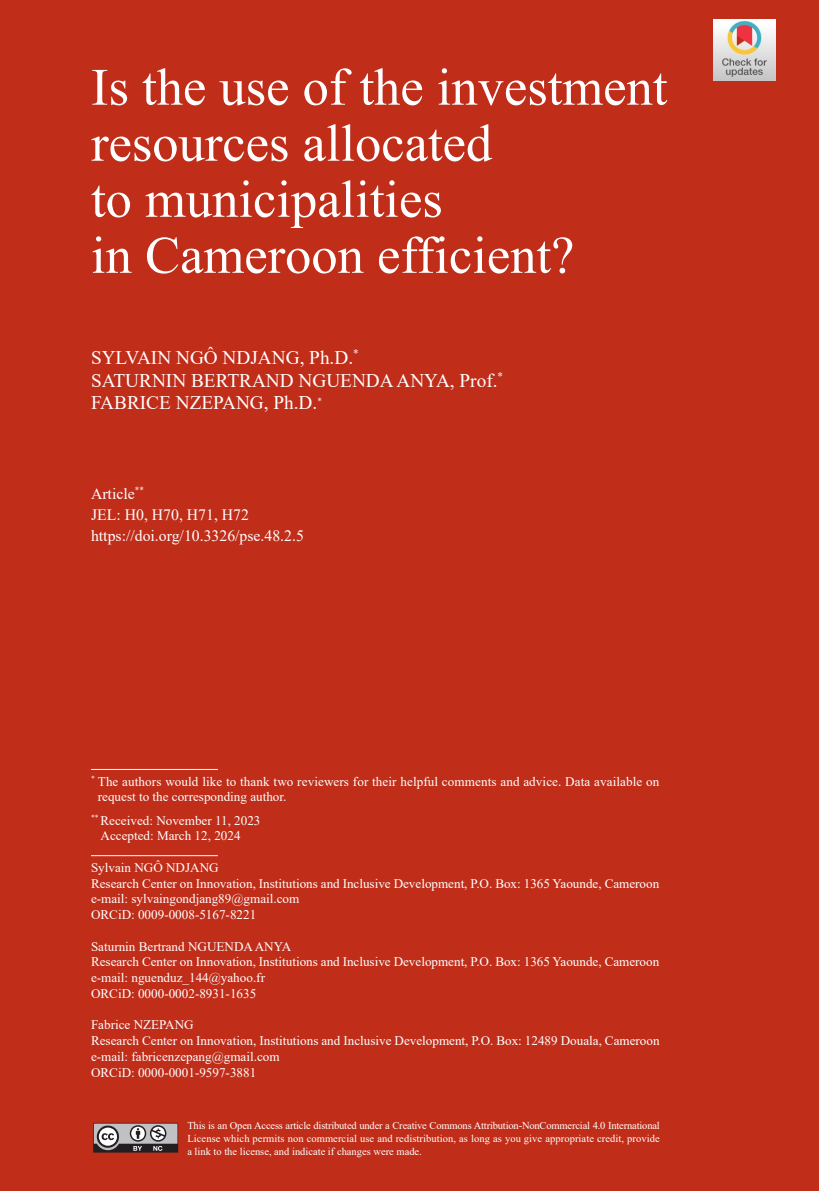
<style>
.page{position:relative;width:819px;height:1191px;background:#c02d19}
.page>*{position:absolute;margin:0;border:0;box-sizing:border-box;transform-origin:0 0}
.naslov_glavni{font:52.5px/56px "Times New Roman";color:#fff}
.naslov_UDC{font:19.25px "Times New Roman";color:#fff}
.naslov_UDC-2{font:15.75px "Times New Roman";color:#fff}
.fusnote_bez{font:13.12px/15.8px "Times New Roman";color:#fff}
.fusnote_bijela_linij{font:13.12px/15.8px "Times New Roman";letter-spacing:.005em;color:#fff}
.fusnote_bez-2{font:10.5px/13.1px "Times New Roman";color:#fff;text-align:justify}
</style>
<div class="page">
<hr style="left:91px;top:769px;width:127px;height:1px;background:#fff">
<hr style="left:91px;top:855px;width:127px;height:1px;background:#fff">
<svg style="left:93px;top:1122px;width:85px;height:30px;background:#8b8686"></svg>
<img style="left:713px;top:19px;width:62px;height:62px">
<p class="naslov_glavni" style="left:91px;top:57px;width:577px">Is the use of the investment resources allocated<br>to municipalities<br>in Cameroon efficient?</p>
<p class="naslov_UDC" style="left:91px;top:344px;width:269px">SYLVAIN NGÔ NDJANG, Ph.D.<sup>*</sup></p>
<p class="naslov_UDC" style="left:91px;top:366px;width:413px">SATURNIN BERTRAND NGUENDA ANYA, Prof.<sup>*</sup></p>
<p class="naslov_UDC" style="left:91px;top:389px;width:232px">FABRICE NZEPANG, Ph.D.<sup>*</sup></p>
<p class="naslov_UDC-2" style="left:91px;top:482px;width:54px">Article<sup>**</sup></p>
<p class="naslov_UDC-2" style="left:91px;top:503px;width:159px">JEL: H0, H70, H71, H72</p>
<p class="naslov_UDC-2" style="left:91px;top:524px;width:214px">https://doi.org/10.3326/pse.48.2.5</p>
<p class="fusnote_bijela_linij" style="left:98px;top:773px;width:563px;text-indent:-7px"><sup>*</sup> The authors would like to thank two reviewers for their helpful comments and advice. Data available on request to the corresponding author.</p>
<p class="fusnote_bez" style="left:100px;top:812px;width:161px;text-indent:-10px"><sup>**</sup> Received: November 11, 2023<br>Accepted: March 12, 2024</p>
<p class="fusnote_bijela_linij" style="left:91px;top:859px;width:129px">Sylvain NGÔ NDJANG</p>
<p class="fusnote_bez" style="left:91px;top:875px;width:569px">Research Center on Innovation, Institutions and Inclusive Development, P.O. Box: 1365 Yaounde, Cameroon</p>
<p class="fusnote_bez" style="left:91px;top:890px;width:210px">e-mail: sylvaingondjang89@gmail.com</p>
<p class="fusnote_bez" style="left:91px;top:906px;width:167px">ORCiD: 0009-0008-5167-8221</p>
<p class="fusnote_bez" style="left:91px;top:938px;width:202px">Saturnin Bertrand NGUENDA ANYA</p>
<p class="fusnote_bez" style="left:91px;top:953px;width:569px">Research Center on Innovation, Institutions and Inclusive Development, P.O. Box: 1365 Yaounde, Cameroon</p>
<p class="fusnote_bez" style="left:91px;top:969px;width:175px">e-mail: nguenduz_144@yahoo.fr</p>
<p class="fusnote_bez" style="left:91px;top:985px;width:167px">ORCiD: 0000-0002-8931-1635</p>
<p class="fusnote_bez" style="left:91px;top:1016px;width:104px">Fabrice NZEPANG</p>
<p class="fusnote_bez" style="left:91px;top:1032px;width:570px">Research Center on Innovation, Institutions and Inclusive Development, P.O. Box: 12489 Douala, Cameroon</p>
<p class="fusnote_bez" style="left:91px;top:1048px;width:190px">e-mail: fabricenzepang@gmail.com</p>
<p class="fusnote_bez" style="left:91px;top:1064px;width:167px">ORCiD: 0000-0001-9597-3881</p>
<p class="fusnote_bez-2" style="left:187px;top:1118px;width:474px">This is an Open Access article distributed under a Creative Commons Attribution-NonCommercial 4.0 International License which permits non commercial use and redistribution, as long as you give appropriate credit, provide a link to the license, and indicate if changes were made.</p>
</div>
